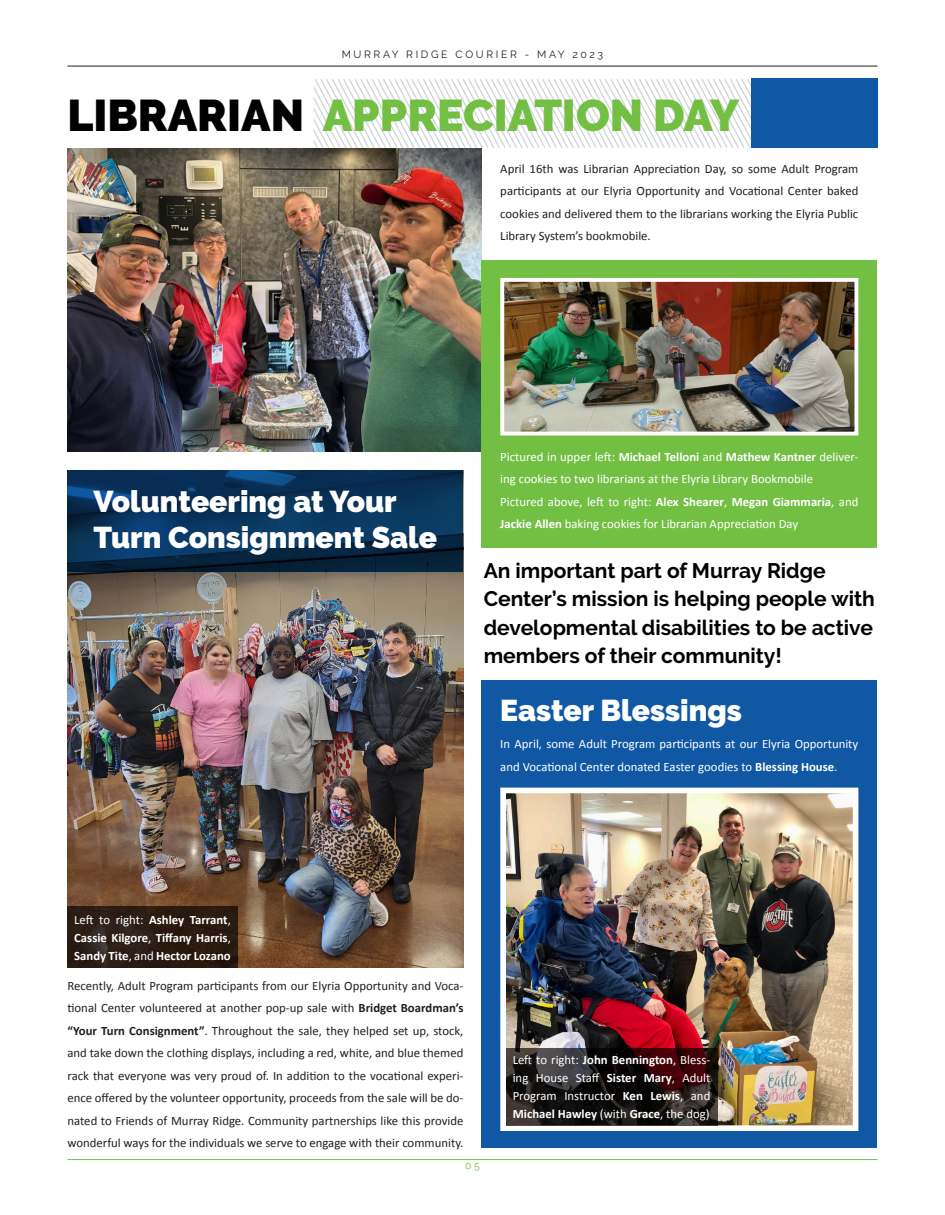
<style>
.page{position:relative;width:945px;height:1215px;background:#fff}
.page>*{position:absolute;margin:0;border:0;box-sizing:border-box;transform-origin:0 0}
.t1{font:900 44.25px "Raleway";color:#73bf44}
.t2{font:900 30px/36px "Raleway";color:#fff}
.t3{font:700 21px/28.5px "Raleway";color:#000}
.t4{font:12.75px/22.5px "Calibri";color:#231f20;text-align:justify}
.t5{font:12.75px/22.5px "Calibri";color:#fff}
.t6{font:700 12.75px/18px "Calibri";color:#fff;text-align:justify}
.t7{font:10.5px "Raleway";letter-spacing:.25em;color:#231f20}
.t8{font:10.5px "Raleway";color:#71bf44}
.s1{color:#000}
.s2{font-weight:700}
.s3{font-weight:400}
</style>
<div class="page">
<hr style="left:68px;top:66px;width:810px;height:1px;background:#231f20">
<hr style="left:68px;top:1159px;width:810px;height:1px;background:#71bf44">
<div style="left:482px;top:680px;width:396px;height:468px;background:#1058a4"></div>
<img style="left:68px;top:572px;width:396px;height:396px">
<svg style="left:68px;top:471px;width:396px;height:101px;background:#083055"></svg>
<svg style="left:314px;top:79px;width:437px;height:69px"></svg>
<img style="left:68px;top:148px;width:414px;height:303px">
<div style="left:751px;top:78px;width:127px;height:70px;background:#1058a4"></div>
<div style="left:482px;top:260px;width:396px;height:288px;background:#73bf44"></div>
<img style="left:505px;top:283px;width:348px;height:148px">
<div style="left:500px;top:278px;width:358px;height:158px;border:4px solid #fff"></div>
<img style="left:507px;top:795px;width:344px;height:329px">
<div style="left:500px;top:788px;width:358px;height:343px;border:6px solid #fff"></div>
<svg style="left:506px;top:1048px;width:211px;height:77px;background:#231818"></svg>
<svg style="left:68px;top:907px;width:170px;height:61px;background:#2b1c13"></svg>
<p class="t7" style="left:342px;top:48px;width:263px">MURRAY RIDGE COURIER - MAY 2023</p>
<p class="t1" style="left:68px;top:89px;width:673px"><span class="s1">LIBRARIAN</span> APPRECIATION DAY</p>
<p class="t4" style="left:500px;top:157px;width:360px">April 16th was Librarian Appreciation Day, so some Adult Program participants at our Elyria Opportunity and Vocational Center baked cookies and delivered them to the librarians working the Elyria Public Library System’s bookmobile.</p>
<p class="t2" style="left:94px;top:484px;width:345px">Volunteering at Your<br>Turn Consignment Sale</p>
<p class="t5" style="left:500px;top:445px;width:360px">Pictured in upper left: <span class="s2">Michael Telloni</span> and <span class="s2">Mathew Kantner</span> deliver&shy;ing cookies to two librarians at the Elyria Library Bookmobile</p>
<p class="t5" style="left:500px;top:490px;width:360px">Pictured above, left to right: <span class="s2">Alex Shearer</span>, <span class="s2">Megan Giammaria</span>, and<br><span class="s2">Jackie Allen</span> baking cookies for Librarian Appreciation Day</p>
<p class="t3" style="left:484px;top:556px;width:393px">An important part of Murray Ridge Center’s mission is helping people with developmental disabilities to be active members of their community!</p>
<p class="t2" style="left:500px;top:693px;width:243px">Easter Blessings</p>
<p class="t5" style="left:500px;top:733px;width:360px">In April, some Adult Program participants at our Elyria Opportunity and Vocational Center donated Easter goodies to <span class="s2">Blessing House</span>.</p>
<p class="t6" style="left:74px;top:911px;width:158px"><span class="s3">Left to right:</span> Ashley Tarrant<span class="s3">, </span>Cassie Kilgore<span class="s3">,</span> Tiffany Harris<span class="s3">, </span>Sandy Tite<span class="s3">, and</span> Hector Lozano</p>
<p class="t4" style="left:68px;top:974px;width:398px">Recently, Adult Program participants from our Elyria Opportunity and Voca&shy;tional Center volunteered at another pop-up sale with <span class="s2">Bridget Boardman’s “Your Turn Consignment”</span>. Throughout the sale, they helped set up, stock, and take down the clothing displays, including a red, white, and blue themed rack that everyone was very proud of. In addition to the vocational experi&shy;ence offered by the volunteer opportunity, proceeds from the sale will be do&shy;nated to Friends of Murray Ridge. Community partnerships like this provide wonderful ways for the individuals we serve to engage with their community.</p>
<p class="t5" style="left:513px;top:1051px;width:199px;line-height:18px;text-align:justify">Left to right: <span class="s2">John Bennington</span>, Bless&shy;ing House Staff <span class="s2">Sister Mary</span>, Adult Program Instructor <span class="s2">Ken Lewis</span>, and <span class="s2">Michael Hawley</span> (with <span class="s2">Grace</span>, the dog)</p>
<p class="t8" style="left:465px;top:1159px;width:16px">05</p>
</div>
